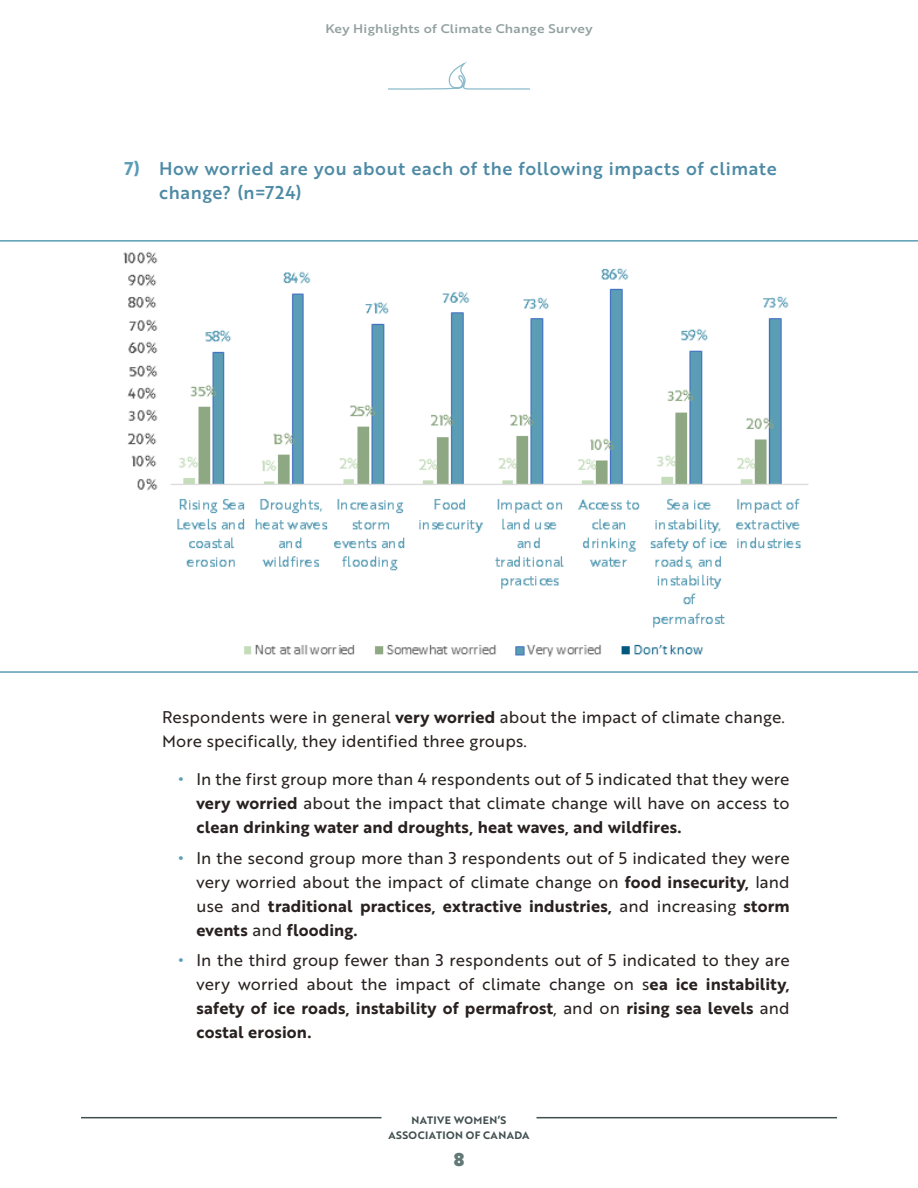
<style>
.page{position:relative;width:918px;height:1188px;background:#fff}
.page>*{position:absolute;margin:0;border:0;box-sizing:border-box;transform-origin:0 0}
.t1{font:18px/24px "Brother 1816 Medium";letter-spacing:.035em;color:#4d8aa5}
.t2{font:18px "Brother 1816 Black";color:#627876}
.t3{font:16.5px/24px "Brother 1816 Regular";letter-spacing:.01em;color:#28211f;text-align:right}
.t4{font:16.5px/24px "Brother 1816 Bold";letter-spacing:.01em;color:#28211f}
.t5{font:12.15px "Brother 1816 Medium";letter-spacing:.02em;color:#91a09f;scale:1.11 1}
.t6{font:10.5px/15px "Brother 1816 Bold";letter-spacing:.04em;color:#414f4e;text-align:center}
.s1{font-family:"Brother 1816 Bold";color:#5a9db5}
.s2{font-family:"Brother 1816 Bold"}
.s3{font-family:"Brother 1816 Regular"}
</style>
<div class="page">
<hr style="left:537px;top:1117px;width:300px;height:1px;background:#414f4e">
<hr style="left:81px;top:1117px;width:300px;height:1px;background:#414f4e">
<svg style="left:388px;top:61px;width:142px;height:29px"></svg>
<svg style="left:0;top:240px;width:918px;height:433px"></svg>
<p class="t5" style="left:325px;top:20px;width:242px">Key Highlights of Climate Change Survey</p>
<p class="t1" style="left:159px;top:156px;width:619px;text-indent:-35px"><span class="s1">7)</span> How worried are you about each of the following impacts of climate change? (n=724)</p>
<p class="t3" style="left:162px;top:705px;width:625px;text-align:left">Respondents were in general <span class="s2">very worried</span> about the impact of climate change.<br>More specifically, they identified three groups.</p>
<p class="t3" style="left:178px;top:766px;width:613px"><span class="s1">•</span> In the first group more than 4 respondents out of 5 indicated that they were <span class="s2">very worried</span> about the impact that climate change will have on access to</p>
<p class="t4" style="left:197px;top:814px;width:487px">clean drinking water and droughts, heat waves, and wildfires.</p>
<p class="t3" style="left:178px;top:845px;width:613px"><span class="s1">•</span> In the second group more than 3 respondents out of 5 indicated they were very worried about the impact of climate change on <span class="s2">food insecurity,</span> land</p>
<p class="t4" style="left:197px;top:893px;width:595px"><span class="s3">use and</span> traditional practices, extractive industries, <span class="s3">and increasing</span> storm events <span class="s3">and</span> flooding.</p>
<p class="t3" style="left:178px;top:948px;width:613px"><span class="s1">•</span> In the third group fewer than 3 respondents out of 5 indicated to they are very worried about the impact of climate change on s<span class="s2">ea ice instability,</span></p>
<p class="t4" style="left:197px;top:996px;width:595px">safety of ice roads, instability of permafrost<span class="s3">, and on</span> rising sea levels <span class="s3">and </span>costal erosion.</p>
<p class="t6" style="left:388px;top:1112px;width:143px">NATIVE WOMEN’S<br>ASSOCIATION OF CANADA</p>
<p class="t2" style="left:454px;top:1146px;width:12px">8</p>
</div>
